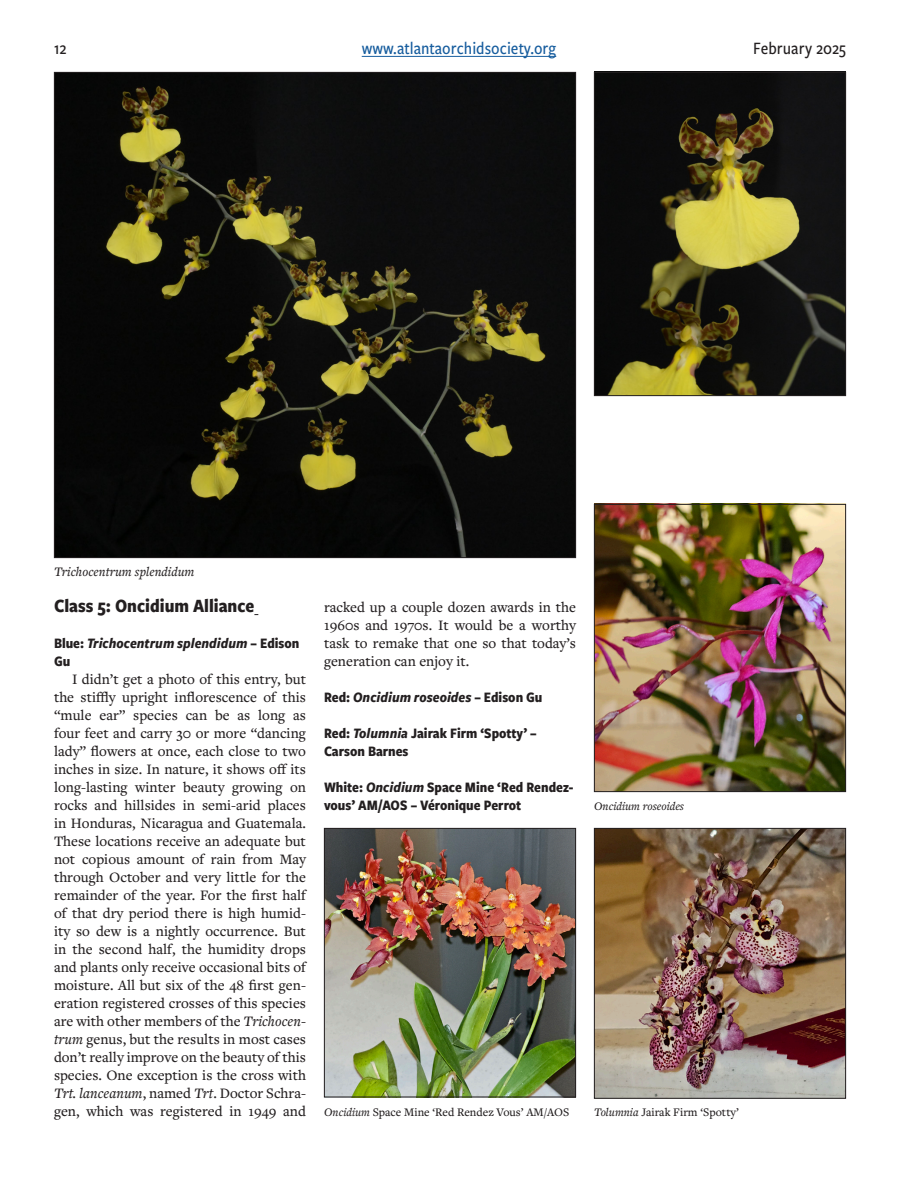
<style>
.page{position:relative;width:918px;height:1188px;background:#fff}
.page>*{position:absolute;margin:0;border:0;box-sizing:border-box;transform-origin:0 0}
.class{font:700 19.5px "Freight Sans Cnd Pro";color:#231f20}
.t1{font:500 18px "Freight Sans Cnd Pro";color:#175d9e}
.t2{font:500 18px "Freight Sans Cnd Pro";color:#231f20}
.text{font:500 15px/18px "Freight Text Pro";color:#231f20;text-align:justify}
.ribbon_title{font:700 15px/18px "Freight Sans Cnd Pro";color:#231f20}
.ribbon_title-2{font:italic 700 15px/18px "Freight Sans Cnd Pro";color:#231f20}
.t3{font:italic 500 13.5px "Freight Text Pro";color:#231f20}
.t4{font:500 12px "Freight Text Pro";color:#231f20}
.t5{font:italic 500 12px "Freight Text Pro";color:#231f20}
.s1{font-style:normal}
.s2{font-style:italic}
</style>
<div class="page">
<hr style="left:362px;top:56px;width:194px;height:1px;background:#175d9e">
<img style="left:56px;top:74px;width:518px;height:482px">
<img style="left:596px;top:506px;width:248px;height:284px">
<div style="left:594px;top:504px;width:252px;height:288px;border:1px solid #231f20"></div>
<img style="left:596px;top:74px;width:248px;height:320px">
<div style="left:594px;top:72px;width:252px;height:324px;border:1px solid #231f20"></div>
<img style="left:326px;top:830px;width:248px;height:265px">
<div style="left:324px;top:828px;width:252px;height:269px;border:1px solid #231f20"></div>
<img style="left:596px;top:830px;width:248px;height:267px">
<div style="left:594px;top:828px;width:252px;height:271px;border:1px solid #231f20"></div>
<p class="t2" style="left:54px;top:36px;width:14px">12</p>
<p class="t1" style="left:362px;top:36px;width:196px">www.atlantaorchidsociety.org</p>
<p class="t2" style="left:753px;top:36px;width:94px">February 2025</p>
<p class="t3" style="left:54px;top:563px;width:142px">Trichocentrum splendidum</p>
<p class="class" style="left:54px;top:592px;width:202px">Class 5: Oncidium Alliance</p>
<p class="ribbon_title-2" style="left:54px;top:633px;width:247px"><span class="s1">Blue:</span> Trichocentrum splendidum <span class="s1">– Edison<br>Gu</span></p>
<p class="text" style="left:54px;top:670px;width:254px;text-indent:18px">I didn’t get a photo of this entry, but the stiffly upright inflorescence of this “mule ear” species can be as long as four feet and carry 30 or more “dancing lady” flowers at once, each close to two inches in size. In nature, it shows off its long-lasting winter beauty growing on rocks and hillsides in semi-arid places in Honduras, Nicaragua and Guatemala.<br>These locations receive an adequate but not copious amount of rain from May through October and very little for the remainder of the year. For the first half of that dry period there is high humid&shy;ity so dew is a nightly occurrence. But in the second half, the humidity drops and plants only receive occasional bits of moisture. All but six of the 48 first gen&shy;eration registered crosses of this species are with other members of the <span class="s2">Trichocen&shy;trum</span> genus, but the results in most cases don’t really improve on the beauty of this species. One exception is the cross with <span class="s2">Trt. lanceanum</span>, named <span class="s2">Trt</span>. Doctor Schra&shy;gen, which was registered in 1949 and</p>
<p class="text" style="left:324px;top:598px;width:254px">racked up a couple dozen awards in the 1960s and 1970s. It would be a worthy task to remake that one so that today’s generation can enjoy it.</p>
<p class="ribbon_title-2" style="left:324px;top:687px;width:220px"><span class="s1">Red:</span> Oncidium roseoides <span class="s1">– Edison Gu</span></p>
<p class="ribbon_title" style="left:324px;top:724px;width:214px">Red: <span class="s2">Tolumnia</span> Jairak Firm ‘Spotty’ –<br>Carson Barnes</p>
<p class="ribbon_title" style="left:324px;top:778px;width:251px">White: <span class="s2">Oncidium</span> Space Mine ‘Red Rendez&shy;vous’ AM/AOS – Véronique Perrot</p>
<p class="t5" style="left:594px;top:798px;width:91px">Oncidium roseoides</p>
<p class="t4" style="left:324px;top:1104px;width:247px"><span class="s2">Oncidium</span> Space Mine ‘Red Rendez Vous’ AM/AOS</p>
<p class="t4" style="left:594px;top:1104px;width:146px"><span class="s2">Tolumnia</span> Jairak Firm ‘Spotty’</p>
</div>
